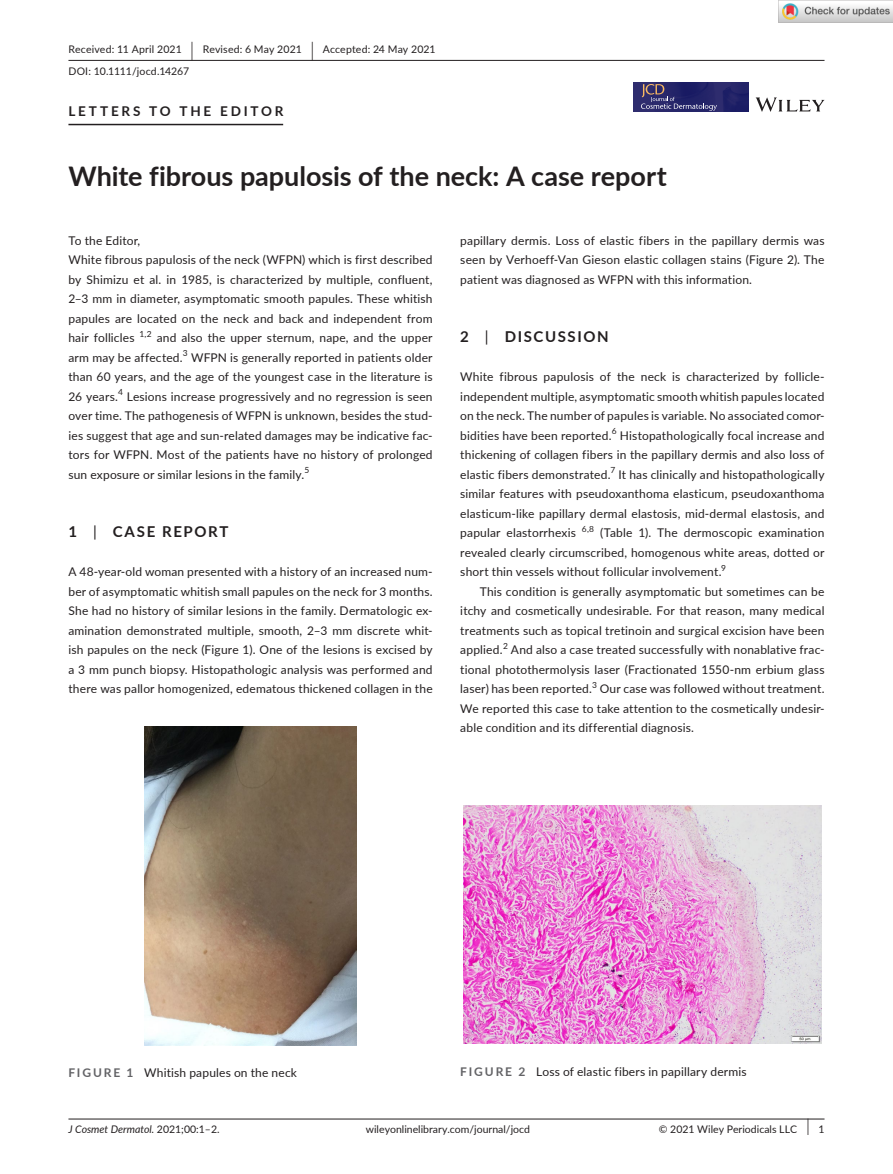
<style>
.page{position:relative;width:893px;height:1174px;background:#fff}
.page>*{position:absolute;margin:0;border:0;box-sizing:border-box;transform-origin:0 0}
.t1{font:700 27px "Lato";color:#231f20}
.t2{font:700 15px "Lato";letter-spacing:.11em;color:#231f20}
.t3{font:700 13.5px "Lato";letter-spacing:.21em;color:#231f20}
.t4{font:12px/19.5px "Lato";letter-spacing:.015em;color:#231f20;text-align:justify}
.t5{font:10.5px/21.8px "Lato";color:#231f20}
.t6{font:italic 10.5px "Lato";color:#231f20}
.t7{font:8.4px "Lato";color:#231f20}
.s1{font-size:19.65px}
.s2{font-weight:400}
.s3{font-weight:700;color:#636366}
.s4{font-style:normal}
.s5{font-size:17.4px}
</style>
<div class="page">
<hr style="left:68px;top:1118px;width:756px;height:1px;background:#231f20">
<svg style="left:756px;top:97px;width:68px;height:15px"></svg>
<img style="left:633px;top:82px;width:115px;height:30px">
<svg style="left:641px;top:84px;width:76px;height:27px;background:#3c3a73"></svg>
<hr style="left:68px;top:60px;width:756px;height:1px;background:#231f20">
<hr style="left:68px;top:124px;width:215px;height:1px;background:#231f20">
<img style="left:144px;top:726px;width:213px;height:319px">
<img style="left:464px;top:805px;width:357px;height:238px">
<img style="left:779px;top:0;width:114px;height:23px">
<p class="t5" style="left:68px;top:38px;width:369px">Received: 11 April 2021 <span class="s1">|</span> Revised: 6 May 2021 <span class="s1">|</span> Accepted: 24 May 2021<br>DOI: 10.1111/jocd.14267</p>
<p class="t3" style="left:68px;top:101px;width:217px">LETTERS TO THE EDITOR</p>
<h1 class="t1" style="left:68px;top:156px;width:600px">White fibrous papulosis of the neck: A case report</h1>
<p class="t4" style="left:68px;top:230px;width:366px;text-align:left">To the Editor,<br>White fibrous papulosis of the neck (WFPN) which is first described by Shimizu et al. in 1985, is characterized by multiple, confluent, 2–3 mm in diameter, asymptomatic smooth papules. These whitish papules are located on the neck and back and independent from hair follicles</p>
<p class="t7" style="left:140px;top:328px;width:14px">1,2</p>
<p class="t4" style="left:68px;top:327px;width:366px;text-indent:88px">and also the upper sternum, nape, and the upper arm may be affected.</p>
<p class="t7" style="left:183px;top:347px;width:6px">3</p>
<p class="t4" style="left:68px;top:347px;width:366px;text-indent:123px">WFPN is generally reported in patients older than 60 years, and the age of the youngest case in the literature is 26 years.</p>
<p class="t7" style="left:118px;top:386px;width:6px">4</p>
<p class="t4" style="left:68px;top:386px;width:366px;text-indent:58px">Lesions increase progressively and no regression is seen over time. The pathogenesis of WFPN is unknown, besides the stud&shy;ies suggest that age and sun-related damages may be indicative fac&shy;tors for WFPN. Most of the patients have no history of prolonged sun exposure or similar lesions in the family.</p>
<p class="t7" style="left:304px;top:464px;width:6px">5</p>
<p class="t2" style="left:68px;top:521px;width:161px">1 <span class="s2">|</span> CASE REPORT</p>
<p class="t4" style="left:68px;top:561px;width:366px">A 48-year-old woman presented with a history of an increased num&shy;ber of asymptomatic whitish small papules on the neck for 3 months.<br>She had no history of similar lesions in the family. Dermatologic ex&shy;amination demonstrated multiple, smooth, 2–3 mm discrete whit&shy;ish papules on the neck (Figure 1). One of the lesions is excised by a 3 mm punch biopsy. Histopathologic analysis was performed and there was pallor homogenized, edematous thickened collagen in the</p>
<p class="t4" style="left:460px;top:230px;width:366px">papillary dermis. Loss of elastic fibers in the papillary dermis was seen by Verhoeff-Van Gieson elastic collagen stains (Figure 2). The patient was diagnosed as WFPN with this information.</p>
<p class="t2" style="left:460px;top:326px;width:150px">2 <span class="s2">|</span> DISCUSSION</p>
<p class="t4" style="left:460px;top:366px;width:366px">White fibrous papulosis of the neck is characterized by follicle&shy;independent multiple, asymptomatic smooth whitish papules located on the neck. The number of papules is variable. No associated comor&shy;bidities have been reported.</p>
<p class="t7" style="left:612px;top:425px;width:6px">6</p>
<p class="t4" style="left:460px;top:425px;width:366px;text-indent:160px">Histopathologically focal increase and thickening of collagen fibers in the papillary dermis and also loss of elastic fibers demonstrated.</p>
<p class="t7" style="left:610px;top:464px;width:6px">7</p>
<p class="t4" style="left:460px;top:464px;width:366px;text-indent:158px">It has clinically and histopathologically similar features with pseudoxanthoma elasticum, pseudoxanthoma elasticum-like papillary dermal elastosis, mid-dermal elastosis, and papular elastorrhexis</p>
<p class="t7" style="left:582px;top:523px;width:14px">6,8</p>
<p class="t4" style="left:460px;top:522px;width:366px;text-indent:140px">(Table 1). The dermoscopic examination revealed clearly circumscribed, homogenous white areas, dotted or short thin vessels without follicular involvement.</p>
<p class="t7" style="left:721px;top:562px;width:6px">9</p>
<p class="t4" style="left:460px;top:581px;width:366px;text-indent:20px">This condition is generally asymptomatic but sometimes can be itchy and cosmetically undesirable. For that reason, many medical treatments such as topical tretinoin and surgical excision have been applied.</p>
<p class="t7" style="left:503px;top:640px;width:6px">2</p>
<p class="t4" style="left:460px;top:639px;width:366px;text-indent:51px">And also a case treated successfully with nonablative frac&shy;tional photothermolysis laser (Fractionated 1550-nm erbium glass laser) has been reported.</p>
<p class="t7" style="left:592px;top:679px;width:6px">3</p>
<p class="t4" style="left:460px;top:678px;width:366px;text-indent:139px">Our case was followed without treatment.<br>We reported this case to take attention to the cosmetically undesir&shy;able condition and its differential diagnosis.</p>
<p class="t4" style="left:68px;top:1062px;width:230px"><span class="s3">FIGURE 1</span> Whitish papules on the neck</p>
<p class="t4" style="left:460px;top:1061px;width:288px"><span class="s3">FIGURE 2</span> Loss of elastic fibers in papillary dermis</p>
<p class="t6" style="left:68px;top:1121px;width:153px">J Cosmet Dermatol. <span class="s4">2021;00:1–2.</span></p>
<p class="t5" style="left:366px;top:1117px;width:166px">wileyonlinelibrary.com/journal/jocd</p>
<p class="t5" style="left:659px;top:1117px;width:167px">© 2021 Wiley Periodicals LLC <span class="s5">|</span> 1</p>
</div>
